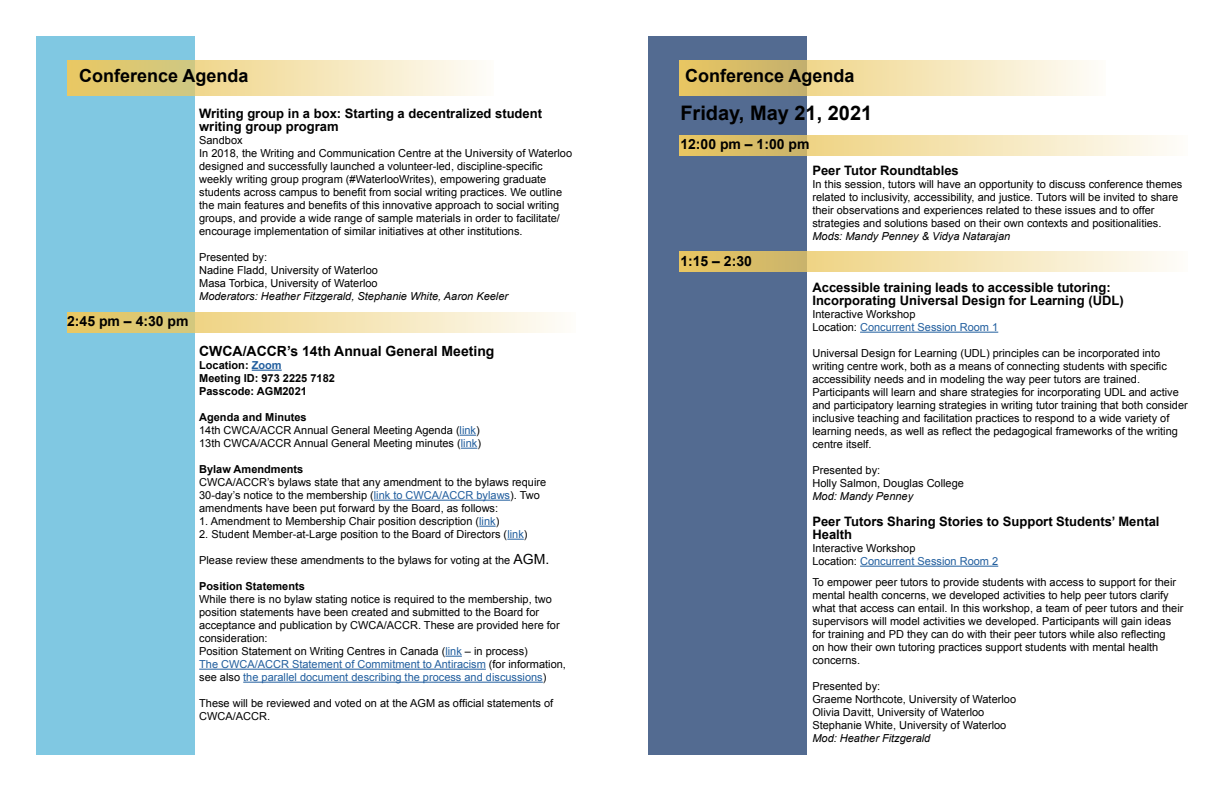
<style>
.page{position:relative;width:1224px;height:792px;background:#fff}
.page>*{position:absolute;margin:0;border:0;box-sizing:border-box;transform-origin:0 0}
.t1{font:700 20px "Arial";color:#000}
.t2{font:700 18px "Arial";color:#000}
.t3{font:700 14px "Arial";color:#000}
.t4{font:700 13px/13px "Arial";color:#000}
.t5{font:11px/13px "Arial";color:#000}
.t6{font:italic 11px "Arial";color:#000}
.t7{font:700 11px/13px "Arial";color:#000}
.s1{color:#215e9e}
.s2{font-size:14px}
</style>
<div class="page">
<div style="left:36px;top:36px;width:159px;height:720px;background:#80c8e2"></div>
<div style="left:648px;top:36px;width:159px;height:720px;background:#536b91"></div>
<hr style="left:252px;top:370px;width:30px;height:1px;background:#215e9e">
<svg style="left:460px;top:435px;width:16px;height:1px"></svg>
<svg style="left:461px;top:448px;width:16px;height:1px"></svg>
<hr style="left:374px;top:500px;width:136px;height:1px;background:#215e9e">
<svg style="left:479px;top:526px;width:17px;height:1px"></svg>
<svg style="left:507px;top:539px;width:17px;height:1px"></svg>
<svg style="left:445px;top:656px;width:17px;height:1px"></svg>
<hr style="left:199px;top:669px;width:287px;height:1px;background:#215e9e">
<hr style="left:243px;top:682px;width:300px;height:1px;background:#215e9e">
<hr style="left:860px;top:332px;width:138px;height:1px;background:#215e9e">
<hr style="left:860px;top:566px;width:138px;height:1px;background:#215e9e">
<svg style="left:68px;top:60px;width:411px;height:36px;background:#eedea7"></svg>
<svg style="left:680px;top:60px;width:411px;height:36px;background:#ecdaa3"></svg>
<svg style="left:68px;top:312px;width:489px;height:21px;background:#efdea7"></svg>
<svg style="left:680px;top:135px;width:489px;height:21px;background:#eedca5"></svg>
<svg style="left:680px;top:251px;width:489px;height:21px;background:#eedca5"></svg>
<p class="t2" style="left:79px;top:64px;width:171px">Conference Agenda</p>
<p class="t2" style="left:685px;top:64px;width:171px">Conference Agenda</p>
<p class="t4" style="left:199px;top:108px;width:344px">Writing group in a box: Starting a decentralized student writing group program</p>
<p class="t5" style="left:199px;top:134px;width:374px">Sandbox<br>In 2018, the Writing and Communication Centre at the University of Waterloo</p>
<p class="t5" style="left:199px;top:160px;width:345px">designed and successfully launched a volunteer-led, discipline-specific</p>
<p class="t5" style="left:199px;top:173px;width:349px">weekly writing group program (#WaterlooWrites), empowering graduate</p>
<p class="t5" style="left:199px;top:186px;width:364px">students across campus to benefit from social writing practices. We outline the main features and benefits of this innovative approach to social writing</p>
<p class="t5" style="left:199px;top:212px;width:362px">groups, and provide a wide range of sample materials in order to facilitate/ encourage implementation of similar initiatives at other institutions.</p>
<p class="t5" style="left:199px;top:251px;width:180px">Presented by:<br>Nadine Fladd, University of Waterloo<br>Masa Torbica, University of Waterloo</p>
<p class="t6" style="left:199px;top:289px;width:310px">Moderators: Heather Fitzgerald, Stephanie White, Aaron Keeler</p>
<p class="t3" style="left:67px;top:312px;width:123px">2:45 pm – 4:30 pm</p>
<p class="t3" style="left:199px;top:342px;width:297px">CWCA/ACCR’s 14th Annual General Meeting</p>
<p class="t7" style="left:199px;top:359px;width:137px">Location: <span class="s1">Zoom<br></span>Meeting ID: 973 2225 7182<br>Passcode: AGM2021</p>
<h4 class="t7" style="left:199px;top:411px;width:109px">Agenda and Minutes</h4>
<p class="t5" style="left:199px;top:424px;width:283px">14th CWCA/ACCR Annual General Meeting Agenda (<span class="s1">link</span>)<br>13th CWCA/ACCR Annual General Meeting minutes (<span class="s1">link</span>)</p>
<h4 class="t7" style="left:199px;top:463px;width:106px">Bylaw Amendments</h4>
<p class="t5" style="left:199px;top:476px;width:349px">CWCA/ACCR’s bylaws state that any amendment to the bylaws require<br>30-day’s notice to the membership (<span class="s1">link to CWCA/ACCR bylaws</span>). Two amendments have been put forward by the Board, as follows:</p>
<p class="t5" style="left:199px;top:515px;width:302px">1. Amendment to Membership Chair position description (<span class="s1">link</span>)</p>
<p class="t5" style="left:199px;top:528px;width:330px">2. Student Member-at-Large position to the Board of Directors (<span class="s1">link</span>)</p>
<p class="t5" style="left:199px;top:554px;width:352px">Please review these amendments to the bylaws for voting at the <span class="s2">AGM.</span></p>
<h4 class="t7" style="left:199px;top:580px;width:107px">Position Statements</h4>
<p class="t5" style="left:199px;top:593px;width:368px">While there is no bylaw stating notice is required to the membership, two position statements have been created and submitted to the Board for acceptance and publication by CWCA/ACCR. These are provided here for consideration:<br>Position Statement on Writing Centres in Canada (<span class="s1">link</span> – in process)<br><span class="s1">The CWCA/ACCR Statement of Commitment to Antiracism</span> (for information, see also <span class="s1">the parallel document describing the process and discussions</span>)</p>
<p class="t5" style="left:199px;top:697px;width:356px">These will be reviewed and voted on at the AGM as official statements of</p>
<p class="t5" style="left:199px;top:710px;width:72px">CWCA/ACCR.</p>
<h2 class="t1" style="left:680px;top:100px;width:193px">Friday, May 21, 2021</h2>
<p class="t3" style="left:680px;top:135px;width:131px">12:00 pm – 1:00 pm</p>
<p class="t4" style="left:812px;top:164px;width:148px">Peer Tutor Roundtables</p>
<p class="t5" style="left:812px;top:178px;width:371px">In this session, tutors will have an opportunity to discuss conference themes related to inclusivity, accessibility, and justice. Tutors will be invited to share their observations and experiences related to these issues and to offer strategies and solutions based on their own contexts and positionalities.</p>
<p class="t6" style="left:812px;top:229px;width:199px">Mods: Mandy Penney &amp; Vidya Natarajan</p>
<p class="t3" style="left:680px;top:252px;width:73px">1:15 – 2:30</p>
<p class="t4" style="left:812px;top:281px;width:313px">Accessible training leads to accessible tutoring:<br>Incorporating Universal Design for Learning (UDL)</p>
<p class="t5" style="left:812px;top:308px;width:187px">Interactive Workshop<br>Location: <span class="s1">Concurrent Session Room 1</span></p>
<p class="t5" style="left:812px;top:347px;width:349px">Universal Design for Learning (UDL) principles can be incorporated into</p>
<p class="t5" style="left:812px;top:360px;width:356px">writing centre work, both as a means of connecting students with specific</p>
<p class="t5" style="left:812px;top:373px;width:377px">accessibility needs and in modeling the way peer tutors are trained.<br>Participants will learn and share strategies for incorporating UDL and active and participatory learning strategies in writing tutor training that both consider inclusive teaching and facilitation practices to respond to a wide variety of</p>
<p class="t5" style="left:812px;top:425px;width:367px">learning needs, as well as reflect the pedagogical frameworks of the writing</p>
<p class="t5" style="left:812px;top:438px;width:61px">centre itself.</p>
<p class="t5" style="left:812px;top:464px;width:153px">Presented by:<br>Holly Salmon, Douglas College</p>
<p class="t6" style="left:812px;top:489px;width:102px">Mod: Mandy Penney</p>
<p class="t4" style="left:812px;top:515px;width:349px">Peer Tutors Sharing Stories to Support Students’ Mental<br>Health</p>
<p class="t5" style="left:812px;top:542px;width:187px">Interactive Workshop<br>Location: <span class="s1">Concurrent Session Room 2</span></p>
<p class="t5" style="left:812px;top:576px;width:373px">To empower peer tutors to provide students with access to support for their mental health concerns, we developed activities to help peer tutors clarify what that access can entail. In this workshop, a team of peer tutors and their supervisors will model activities we developed. Participants will gain ideas</p>
<p class="t5" style="left:812px;top:628px;width:355px">for training and PD they can do with their peer tutors while also reflecting</p>
<p class="t5" style="left:812px;top:641px;width:348px">on how their own tutoring practices support students with mental health concerns.</p>
<p class="t5" style="left:812px;top:680px;width:205px">Presented by:<br>Graeme Northcote, University of Waterloo Olivia Davitt, University of Waterloo Stephanie White, University of Waterloo</p>
<p class="t6" style="left:812px;top:731px;width:119px">Mod: Heather Fitzgerald</p>
</div>
